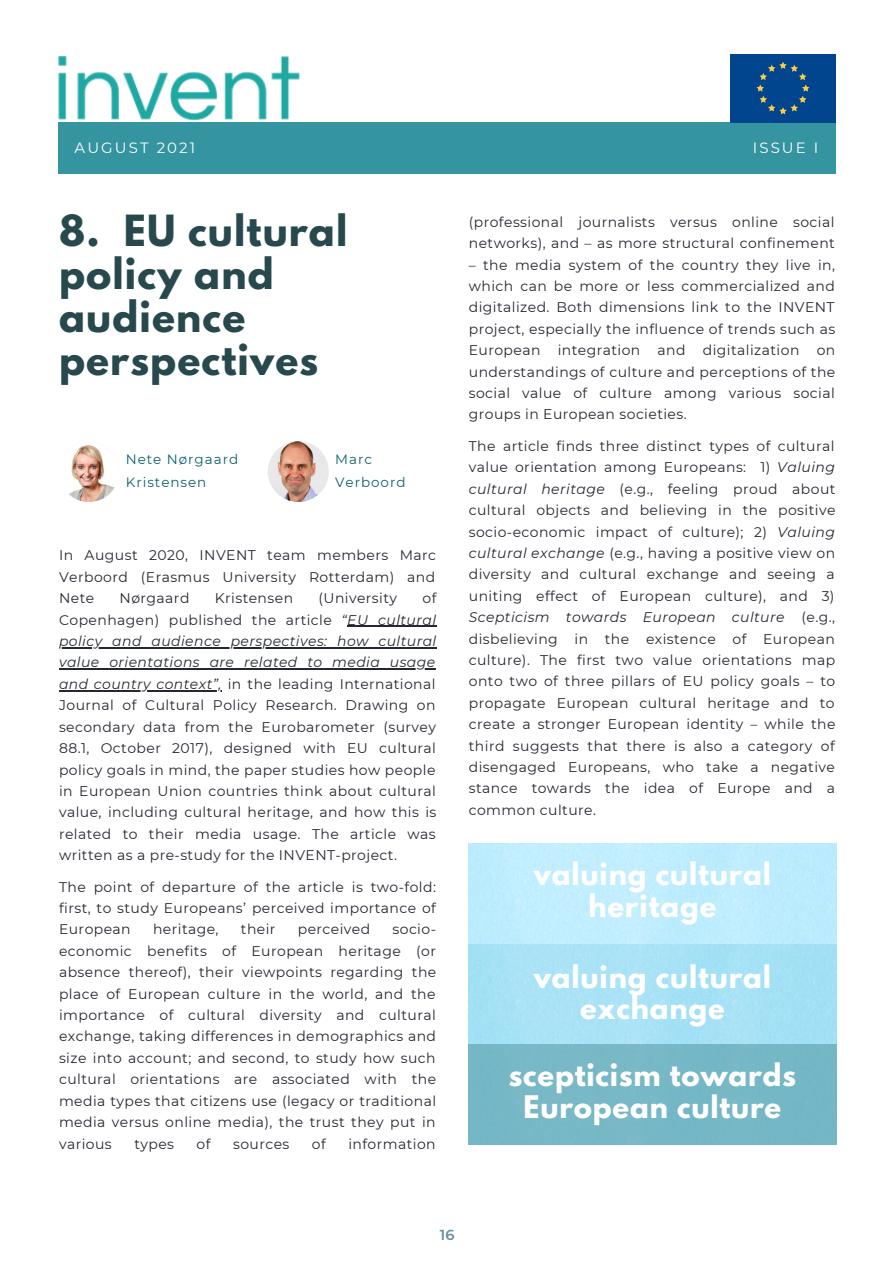
<style>
.page{position:relative;width:894px;height:1264px;background:#fff}
.page>*{position:absolute;margin:0;border:0;box-sizing:border-box;transform-origin:0 0}
.t1{font:700 38.1px/42.8px "League Spartan";letter-spacing:.03em;color:#27494d}
.t2{font:700 27.6px/31.5px "League Spartan";letter-spacing:.03em;color:#fff;text-align:center}
.t3{font:14.85px "Montserrat";letter-spacing:.14em;color:#fff}
.t4{font:600 14.4px "Montserrat";color:#658fa4}
.t5{font:13.95px/21.5px "Montserrat";letter-spacing:.03em;color:#242830;text-align:justify}
.t6{font:13.5px/23.7px "Montserrat";letter-spacing:.07em;color:#0e6171}
.s1{font-style:italic}
</style>
<div class="page">
<img style="left:468px;top:843px;width:368px;height:301px">
<div style="left:58px;top:122px;width:777px;height:51px;background:#3494a0"></div>
<img style="left:58px;top:56px;width:242px;height:65px">
<div style="left:729px;top:54px;width:106px;height:68px;background:#00458d"></div>
<svg style="left:756px;top:62px;width:53px;height:52px"></svg>
<img style="left:268px;top:441px;width:61px;height:61px;border-radius:50%">
<hr style="left:347px;top:626px;width:89px;height:1px;background:#242830">
<hr style="left:59px;top:647px;width:377px;height:1px;background:#242830">
<hr style="left:59px;top:668px;width:376px;height:1px;background:#242830">
<hr style="left:59px;top:690px;width:163px;height:1px;background:#242830">
<img style="left:58px;top:441px;width:61px;height:61px;border-radius:50%">
<p class="t3" style="left:75px;top:139px;width:122px">AUGUST 2021</p>
<p class="t3" style="left:752px;top:139px;width:67px">ISSUE I</p>
<h1 class="t1" style="left:59px;top:214px;width:290px">8. EU cultural policy and audience perspectives</h1>
<p class="t6" style="left:126px;top:447px;width:114px">Nete Nørgaard<br>Kristensen</p>
<p class="t6" style="left:335px;top:447px;width:72px">Marc<br>Verboord</p>
<p class="t5" style="left:59px;top:544px;width:378px">In August 2020, INVENT team members Marc Verboord (Erasmus University Rotterdam) and Nete</p>
<p class="t5" style="left:59px;top:587px;width:379px;text-indent:363px">of Copenhagen) published the article <span class="s1">“EU cultural policy and audience perspectives: how cultural value orientations are related to media usage and country context”,</span> in the leading International Journal of Cultural Policy Research. Drawing on secondary data from the Eurobarometer (survey 88.1, October 2017), designed with EU cultural policy goals in mind, the paper studies how people in European Union countries think about cultural value, including cultural heritage, and how this is related to their media usage. The article was written as a pre-study for the INVENT-project.</p>
<p class="t5" style="left:59px;top:876px;width:378px">The point of departure of the article is two-fold: first, to study Europeans’ perceived importance of European</p>
<p class="t5" style="left:120px;top:587px;width:71px">Nørgaard</p>
<p class="t5" style="left:215px;top:587px;width:80px">Kristensen</p>
<p class="t5" style="left:318px;top:587px;width:80px">(University</p>
<p class="t5" style="left:59px;top:918px;width:378px;text-indent:333px">socio&shy;economic benefits of European heritage (or absence thereof), their viewpoints regarding the place of European culture in the world, and the importance of cultural diversity and cultural exchange, taking differences in demographics and size into account; and second, to study how such cultural orientations are associated with the media types that citizens use (legacy or traditional media versus online media), the trust they put in various</p>
<p class="t5" style="left:153px;top:918px;width:67px">heritage,</p>
<p class="t5" style="left:241px;top:918px;width:36px">their</p>
<p class="t5" style="left:298px;top:918px;width:74px">perceived</p>
<p class="t5" style="left:134px;top:1132px;width:41px">types</p>
<p class="t5" style="left:196px;top:1132px;width:15px">of</p>
<p class="t5" style="left:233px;top:1132px;width:58px">sources</p>
<p class="t5" style="left:312px;top:1132px;width:15px">of</p>
<p class="t5" style="left:348px;top:1132px;width:89px">information</p>
<p class="t5" style="left:468px;top:211px;width:367px">(professional journalists versus online social networks), and – as more structural confinement</p>
<p class="t5" style="left:468px;top:254px;width:368px">– the media system of the country they live in, which can be more or less commercialized and digitalized. Both dimensions link to the INVENT project, especially the influence of trends such as European integration and digitalization on understandings of culture and perceptions of the social value of culture among various social groups in European societies.</p>
<p class="t5" style="left:468px;top:435px;width:368px">The article finds three distinct types of cultural value orientation among Europeans: 1) <span class="s1">Valuing cultural heritage</span> (e.g., feeling proud about cultural objects and believing in the positive socio-economic impact of culture); 2) <span class="s1">Valuing cultural exchange</span> (e.g., having a positive view on diversity and cultural exchange and seeing a uniting effect of European culture), and 3)<br><span class="s1">Scepticism towards European culture</span> (e.g., disbelieving in the existence of European culture). The first two value orientations map onto two of three pillars of EU policy goals – to propagate European cultural heritage and to create a stronger European identity – while the third suggests that there is also a category of disengaged Europeans, who take a negative stance towards the idea of Europe and a common culture.</p>
<h2 class="t2" style="left:533px;top:861px;width:239px">valuing cultural heritage</h2>
<h2 class="t2" style="left:533px;top:964px;width:239px">valuing cultural exchange</h2>
<h2 class="t2" style="left:508px;top:1062px;width:288px">scepticism towards<br>European culture</h2>
<p class="t4" style="left:440px;top:1226px;width:16px">16</p>
</div>
